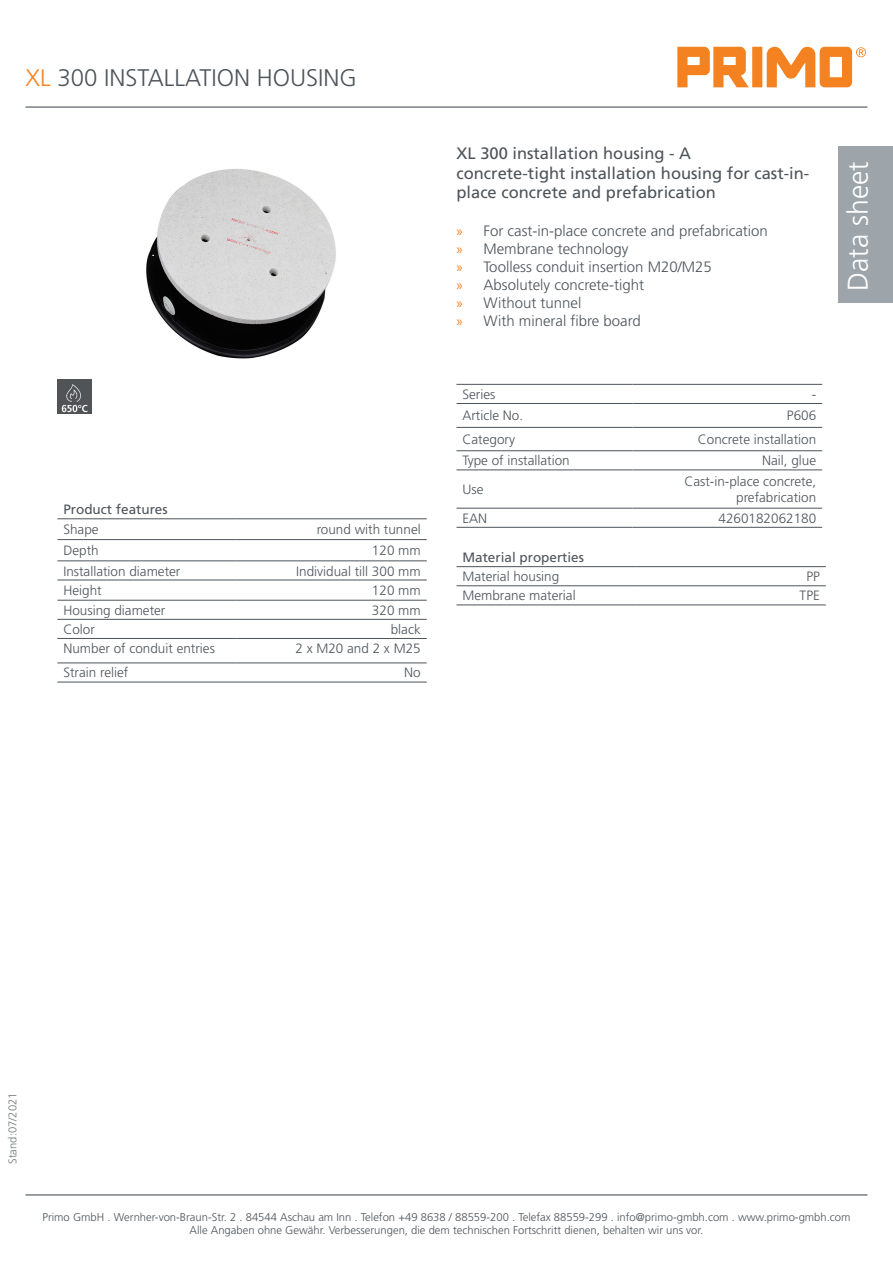
<style>
.page{position:relative;width:893px;height:1263px;background:#fff}
.page>*{position:absolute;margin:0;border:0;box-sizing:border-box;transform-origin:0 0}
.t1{font:300 28.5px "Frutiger LT Pro";color:#fff}
.H1_Produktname{font:300 24px "Frutiger LT Pro";color:#4d545a}
.SH_Produkt-Keywords{font:16.5px/19.5px "Frutiger LT Pro";color:#4d545a}
.t2{font:300 15px "Frutiger LT Pro";color:#4d545a}
.Tabellentext_li{font:300 13.5px/16.2px "Frutiger LT Pro";color:#4d545a;text-align:right}
.Tabellentext_re{font:300 13.5px "Frutiger LT Pro";color:#4d545a}
.Tabellenüberschrift{font:13.5px "Frutiger LT Pro";color:#4d545a}
.t3{font:300 11.25px/13.5px "Frutiger LT Pro";color:#4d545a;text-align:center}
.Randleiste_li_Stand{font:300 11.25px "Frutiger LT Pro";color:#6e777c}
.s1{color:#f58220}
.s2{font-family:"Myriad Pro";font-weight:400;color:#f58220}
</style>
<div class="page">
<hr style="left:26px;top:106px;width:841px;height:2px;background:#4d545a">
<div style="left:839px;top:147px;width:54px;height:156px;background:#9da5ab"></div>
<hr style="left:26px;top:1194px;width:841px;height:1px;background:#4d545a">
<svg style="left:677px;top:47px;width:189px;height:40px"></svg>
<hr style="left:456px;top:566px;width:180px;height:1px;background:#4d545a">
<hr style="left:636px;top:566px;width:190px;height:1px;background:#4d545a">
<hr style="left:456px;top:585px;width:180px;height:1px;background:#4d545a">
<hr style="left:636px;top:585px;width:190px;height:1px;background:#4d545a">
<hr style="left:456px;top:605px;width:180px;height:1px;background:#4d545a">
<hr style="left:636px;top:605px;width:190px;height:1px;background:#4d545a">
<img style="left:146px;top:169px;width:190px;height:190px">
<hr style="left:456px;top:384px;width:176px;height:1px;background:#4d545a">
<hr style="left:632px;top:384px;width:190px;height:1px;background:#4d545a">
<hr style="left:456px;top:403px;width:176px;height:1px;background:#4d545a">
<hr style="left:632px;top:403px;width:190px;height:1px;background:#4d545a">
<hr style="left:456px;top:427px;width:176px;height:1px;background:#4d545a">
<hr style="left:632px;top:427px;width:190px;height:1px;background:#4d545a">
<hr style="left:456px;top:450px;width:176px;height:1px;background:#4d545a">
<hr style="left:632px;top:450px;width:190px;height:1px;background:#4d545a">
<hr style="left:456px;top:470px;width:176px;height:1px;background:#4d545a">
<hr style="left:632px;top:470px;width:190px;height:1px;background:#4d545a">
<hr style="left:456px;top:508px;width:176px;height:1px;background:#4d545a">
<hr style="left:632px;top:508px;width:190px;height:1px;background:#4d545a">
<hr style="left:456px;top:527px;width:176px;height:1px;background:#4d545a">
<hr style="left:632px;top:527px;width:190px;height:1px;background:#4d545a">
<img style="left:57px;top:379px;width:34px;height:34px">
<hr style="left:57px;top:518px;width:180px;height:1px;background:#4d545a">
<hr style="left:237px;top:518px;width:190px;height:1px;background:#4d545a">
<hr style="left:57px;top:539px;width:180px;height:1px;background:#4d545a">
<hr style="left:237px;top:539px;width:190px;height:1px;background:#4d545a">
<hr style="left:57px;top:560px;width:180px;height:1px;background:#4d545a">
<hr style="left:237px;top:560px;width:190px;height:1px;background:#4d545a">
<hr style="left:57px;top:580px;width:180px;height:1px;background:#4d545a">
<hr style="left:237px;top:580px;width:190px;height:1px;background:#4d545a">
<hr style="left:57px;top:600px;width:180px;height:1px;background:#4d545a">
<hr style="left:237px;top:600px;width:190px;height:1px;background:#4d545a">
<hr style="left:57px;top:619px;width:180px;height:1px;background:#4d545a">
<hr style="left:237px;top:619px;width:190px;height:1px;background:#4d545a">
<hr style="left:57px;top:638px;width:180px;height:1px;background:#4d545a">
<hr style="left:237px;top:638px;width:190px;height:1px;background:#4d545a">
<hr style="left:57px;top:663px;width:180px;height:1px;background:#4d545a">
<hr style="left:237px;top:663px;width:190px;height:1px;background:#4d545a">
<hr style="left:57px;top:682px;width:180px;height:1px;background:#4d545a">
<hr style="left:237px;top:682px;width:190px;height:1px;background:#4d545a">
<p class="H1_Produktname" style="left:26px;top:64px;width:333px"><span class="s1">XL</span> 300 INSTALLATION HOUSING</p>
<p class="Tabellenüberschrift" style="left:63px;top:502px;width:106px">Product features</p>
<p class="Tabellentext_li" style="left:63px;top:522px;width:37px">Shape</p>
<p class="Tabellentext_re" style="left:317px;top:522px;width:106px">round with tunnel</p>
<p class="Tabellentext_li" style="left:63px;top:543px;width:37px">Depth</p>
<p class="Tabellentext_re" style="left:372px;top:543px;width:50px">120 mm</p>
<p class="Tabellentext_li" style="left:63px;top:563px;width:118px">Installation diameter</p>
<p class="Tabellentext_re" style="left:296px;top:563px;width:126px">Individual till 300 mm</p>
<p class="Tabellentext_li" style="left:63px;top:582px;width:40px">Height</p>
<p class="Tabellentext_re" style="left:372px;top:583px;width:50px">120 mm</p>
<p class="Tabellentext_li" style="left:63px;top:602px;width:104px">Housing diameter</p>
<p class="Tabellentext_re" style="left:372px;top:602px;width:50px">320 mm</p>
<p class="Tabellentext_li" style="left:63px;top:621px;width:33px">Color</p>
<p class="Tabellentext_re" style="left:391px;top:621px;width:31px">black</p>
<p class="Tabellentext_li" style="left:63px;top:640px;width:153px">Number of conduit entries</p>
<p class="Tabellentext_re" style="left:295px;top:640px;width:127px">2 x M20 and 2 x M25</p>
<p class="Tabellentext_li" style="left:63px;top:665px;width:66px">Strain relief</p>
<p class="Tabellentext_re" style="left:404px;top:665px;width:18px">No</p>
<p class="SH_Produkt-Keywords" style="left:456px;top:144px;width:354px">XL 300 installation housing - A<br>concrete-tight installation housing for cast-in&shy;place concrete and prefabrication</p>
<p class="t2" style="left:456px;top:222px;width:313px"><span class="s2">»</span> For cast-in-place concrete and prefabrication</p>
<p class="t2" style="left:456px;top:240px;width:174px"><span class="s2">»</span> Membrane technology</p>
<p class="t2" style="left:456px;top:258px;width:257px"><span class="s2">»</span> Toolless conduit insertion M20/M25</p>
<p class="t2" style="left:456px;top:276px;width:189px"><span class="s2">»</span> Absolutely concrete-tight</p>
<p class="t2" style="left:456px;top:294px;width:126px"><span class="s2">»</span> Without tunnel</p>
<p class="t2" style="left:456px;top:312px;width:186px"><span class="s2">»</span> With mineral fibre board</p>
<p class="Tabellentext_li" style="left:462px;top:386px;width:34px">Series</p>
<p class="Tabellentext_li" style="left:812px;top:386px;width:6px">-</p>
<p class="Tabellentext_li" style="left:462px;top:408px;width:62px">Article No.</p>
<p class="Tabellentext_li" style="left:787px;top:408px;width:31px">P606</p>
<p class="Tabellentext_li" style="left:462px;top:431px;width:54px">Category</p>
<p class="Tabellentext_li" style="left:698px;top:431px;width:120px">Concrete installation</p>
<p class="Tabellentext_li" style="left:462px;top:453px;width:109px">Type of installation</p>
<p class="Tabellentext_li" style="left:762px;top:453px;width:56px">Nail, glue</p>
<p class="Tabellentext_li" style="left:462px;top:481px;width:23px">Use</p>
<p class="Tabellentext_li" style="left:684px;top:473px;width:133px">Cast-in-place concrete, prefabrication</p>
<p class="Tabellentext_li" style="left:462px;top:510px;width:26px">EAN</p>
<p class="Tabellentext_li" style="left:719px;top:510px;width:99px">4260182062180</p>
<p class="Tabellenüberschrift" style="left:462px;top:549px;width:123px">Material properties</p>
<p class="Tabellentext_li" style="left:462px;top:569px;width:98px">Material housing</p>
<p class="Tabellentext_re" style="left:806px;top:569px;width:15px">PP</p>
<p class="Tabellentext_li" style="left:462px;top:588px;width:115px">Membrane material</p>
<p class="Tabellentext_re" style="left:800px;top:588px;width:22px">TPE</p>
<p class="t1" style="left:841px;top:291px;width:131px;rotate:-90deg">Data sheet</p>
<p class="Randleiste_li_Stand" style="left:6px;top:1164px;width:73px;rotate:-90deg">Stand:07/2021</p>
<p class="t3" style="left:42px;top:1210px;width:810px">Primo GmbH . Wernher-von-Braun-Str. 2 . 84544 Aschau am Inn . Telefon +49 8638 / 88559-200 . Telefax 88559-299 . info@primo-gmbh.com . www.primo-gmbh.com<br>Alle Angaben ohne Gewähr. Verbesserungen, die dem technischen Fortschritt dienen, behalten wir uns vor.</p>
</div>
